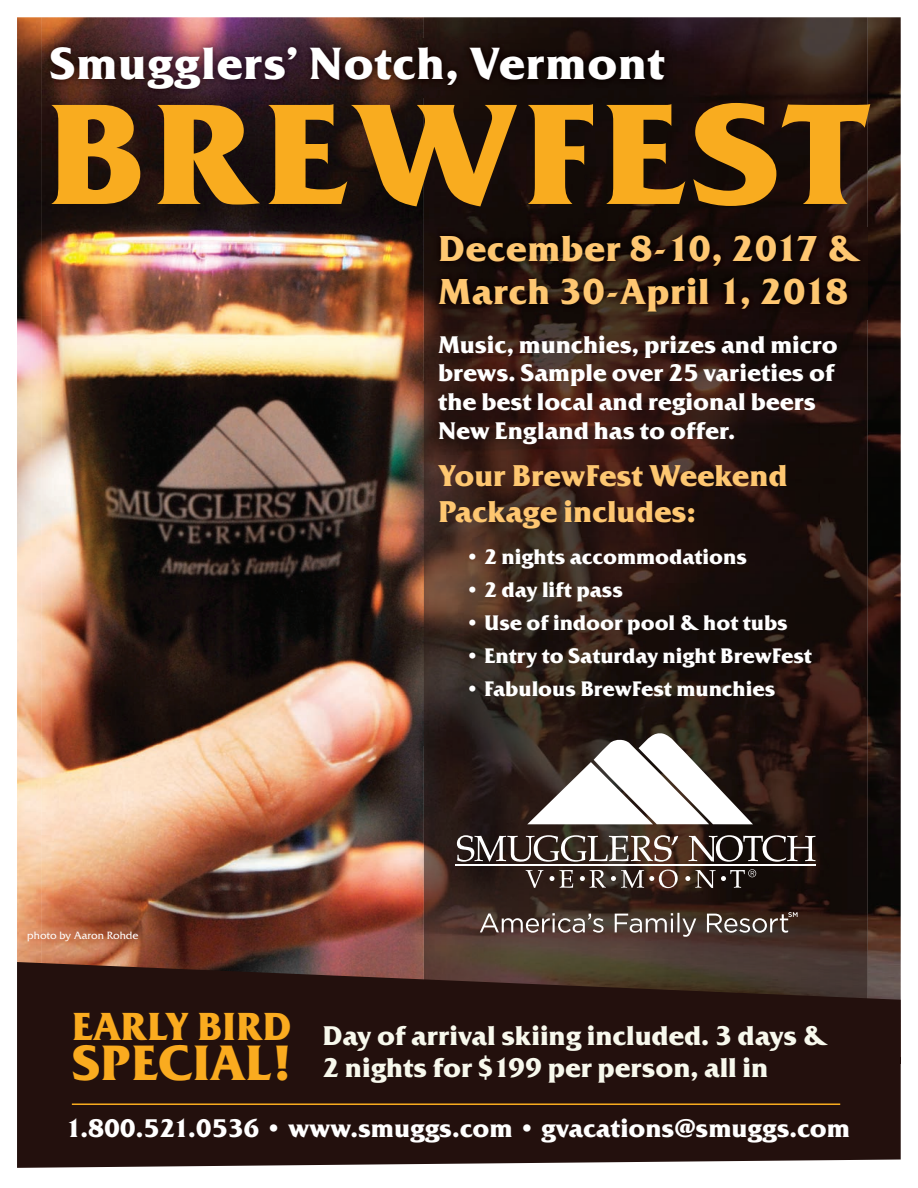
<style>
.page{position:relative;width:918px;height:1188px;background:#fff}
.page>*{position:absolute;margin:0;border:0;box-sizing:border-box;transform-origin:0 0}
.t1{font:142.5px "Friz Qua Bold OS";letter-spacing:.03em;color:#f9ac1f;scale:1.1 1}
.t2{font:700 49.5px "Friz Qua";color:#faab1f}
.t3{font:700 45px "Friz Qua";letter-spacing:.02em;color:#fff}
.t4{font:700 39px "Friz Qua";color:#faab1f}
.t5{font:700 36px/42.8px "Friz Qua";letter-spacing:.02em;color:#fec771}
.t6{font:30px/36px "Friz Qua Bold OS";color:#fec771}
.t7{font:700 27px/32.4px "Friz Qua";color:#f8f9ed}
.t8{font:700 25.5px "Friz Qua";color:#fff}
.t9{font:700 24px/28.8px "Friz Qua";color:#fff}
.t10{font:700 21px "Friz Qua";color:#fff}
.t11{font:10.5px "Friz Qua Regu OS";color:#fff}
</style>
<div class="page">
<img style="left:17px;top:17px;width:884px;height:1151px">
<img style="left:432px;top:227px;width:436px;height:92px">
<hr style="left:456px;top:864px;width:360px;height:2px;background:#fff">
<svg style="left:580px;top:870px;width:98px;height:18px;background:#66564f"></svg>
<svg style="left:550px;top:870px;width:23px;height:18px"></svg>
<svg style="left:526px;top:870px;width:17px;height:18px"></svg>
<svg style="left:457px;top:835px;width:221px;height:27px"></svg>
<svg style="left:689px;top:835px;width:126px;height:27px"></svg>
<svg style="left:527px;top:733px;width:226px;height:91px"></svg>
<svg style="left:685px;top:869px;width:71px;height:19px"></svg>
<svg style="left:480px;top:912px;width:318px;height:25px;background:#665750"></svg>
<h3 class="t3" style="left:50px;top:36px;width:617px">Smugglers’ Notch, Vermont</h3>
<h1 class="t1" style="left:45px;top:67px;width:750px">BREWFEST</h1>
<h3 class="t5" style="left:438px;top:227px;width:424px">December 8-10, 2017 &amp;<br>March 30-April 1, 2018</h3>
<p class="t9" style="left:438px;top:330px;width:401px">Music, munchies, prizes and micro brews. Sample over 25 varieties of the best local and regional beers<br>New England has to offer.</p>
<p class="t11" style="left:27px;top:929px;width:113px">photo by Aaron Rohde</p>
<h3 class="t6" style="left:438px;top:457px;width:351px">Your BrewFest Weekend<br>Package includes:</h3>
<p class="t10" style="left:465px;top:544px;width:284px">• 2 nights accommodations</p>
<p class="t10" style="left:465px;top:577px;width:160px">• 2 day lift pass</p>
<p class="t10" style="left:465px;top:610px;width:324px">• Use of indoor pool &amp; hot tubs</p>
<p class="t10" style="left:465px;top:643px;width:349px">• Entry to Saturday night BrewFest</p>
<p class="t10" style="left:465px;top:676px;width:312px">• Fabulous BrewFest munchies</p>
<h3 class="t4" style="left:72px;top:1002px;width:221px">EARLY BIRD</h3>
<h2 class="t2" style="left:72px;top:1033px;width:222px">SPECIAL!</h2>
<p class="t7" style="left:322px;top:1019px;width:507px">Day of arrival skiing included. 3 days &amp;<br>2 nights for $199 per person, all in</p>
<p class="t8" style="left:66px;top:1112px;width:786px">1.800.521.0536 • www.smuggs.com • gvacations@smuggs.com</p>
</div>
